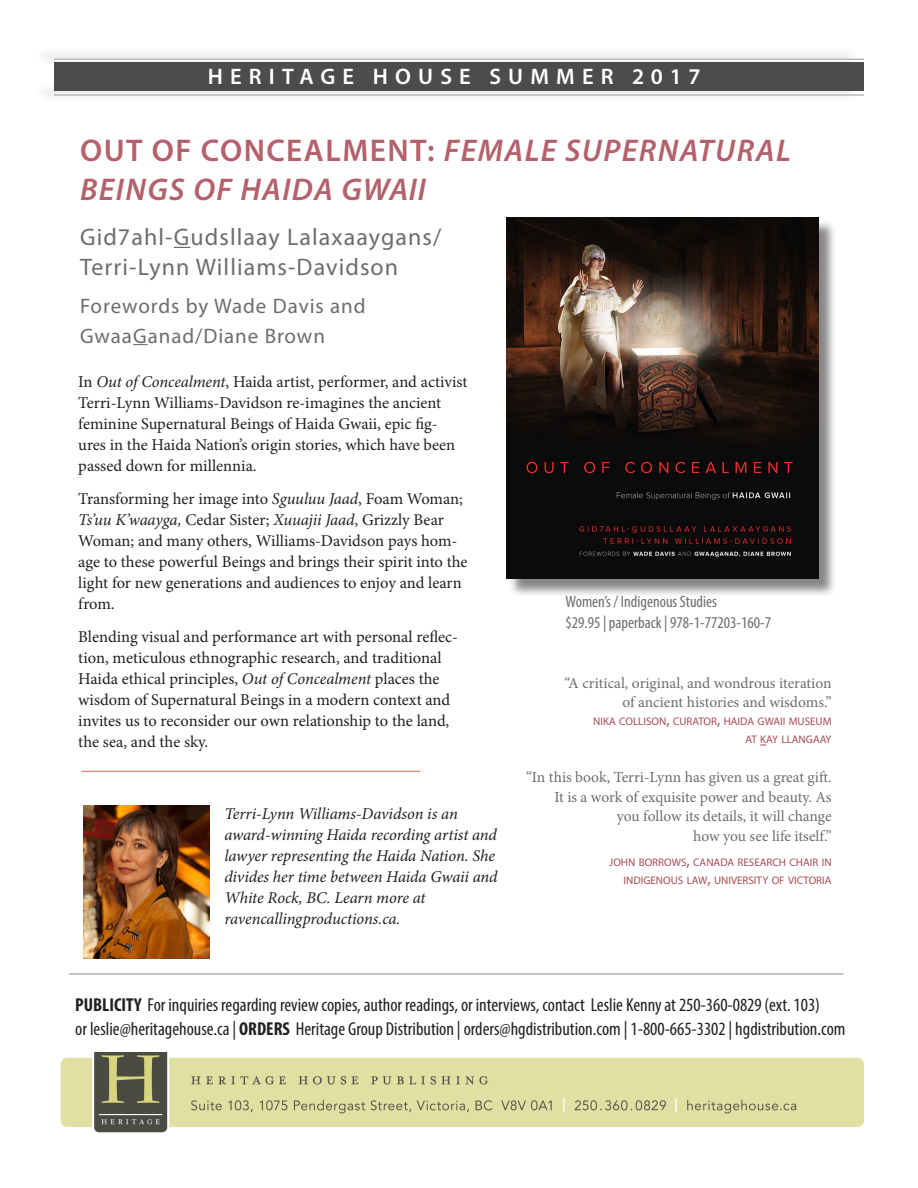
<style>
.page{position:relative;width:918px;height:1188px;background:#fff}
.page>*{position:absolute;margin:0;border:0;box-sizing:border-box;transform-origin:0 0}
.Book_Title{font:italic 600 31.5px "Myriad Pro";letter-spacing:.045em;color:#b4616b}
.Author{font:24px/30px "Myriad Pro";letter-spacing:.045em;color:#6c6d70}
.Heading_1White_text{font:600 22.5px "Myriad Pro";letter-spacing:.32em;color:#fff}
.forewords{font:21px/30px "Myriad Pro";letter-spacing:.045em;color:#6c6d70}
.Publicity_info{font:condensed 18.75px "Myriad Pro";color:#231f20}
.Paragraph_Style_1{font:16.5px/21px "Minion Pro";color:#231f20}
.Bio{font:italic 16.5px/21px "Minion Pro";letter-spacing:-.01em;color:#231f20}
.Book_Data{font:condensed 16.5px/21px "Myriad Pro";color:#6c6d70}
.t1{font:15.45px/19.5px "Minion Pro";letter-spacing:-.005em;color:#6c6d70;text-align:right}
.Quoter{font:10.95px/18px "Myriad Pro";color:#a94b56;text-align:right}
.s1{font-style:normal}
.s2{font-style:italic}
.s3{font-size:15.75px}
.s4{font-weight:700}
</style>
<div class="page">
<div style="left:54px;top:63px;width:810px;height:28px;background:#4b4c4d"></div>
<div style="left:35px;top:47px;width:825px;height:18px;background:#231f20;opacity:.42"></div>
<hr style="left:54px;top:59px;width:810px;height:1px;background:#b8b9bc">
<div style="left:35px;top:83px;width:825px;height:18px;background:#231f20;opacity:.42"></div>
<hr style="left:54px;top:94px;width:810px;height:2px;background:#b8b9bc">
<hr style="left:69px;top:973px;width:774px;height:1px;background:#939598">
<img style="left:60px;top:1053px;width:804px;height:80px">
<div style="left:508px;top:220px;width:329px;height:377px;background:#231f20;opacity:.54"></div>
<img style="left:506px;top:217px;width:312px;height:361px">
<svg style="left:174px;top:247px;width:17px;height:1px"></svg>
<svg style="left:133px;top:344px;width:15px;height:1px"></svg>
<img style="left:84px;top:806px;width:126px;height:153px">
<hr style="left:81px;top:771px;width:339px;height:1px;background:#dd6c53">
<p class="Heading_1White_text" style="left:208px;top:63px;width:494px">HERITAGE HOUSE SUMMER 2017</p>
<p class="Book_Title" style="left:80px;top:130px;width:712px"><span class="s1">OUT OF CONCEALMENT:</span> FEMALE SUPERNATURAL</p>
<p class="Book_Title" style="left:80px;top:169px;width:347px">BEINGS OF HAIDA GWAII</p>
<p class="Author" style="left:80px;top:222px;width:363px">Gid7ahl-Gudsllaay Lalaxaaygans/<br>Terri-Lynn Williams-Davidson</p>
<p class="forewords" style="left:80px;top:290px;width:287px">Forewords by Wade Davis and<br>GwaaGanad/Diane Brown</p>
<p class="Paragraph_Style_1" style="left:78px;top:371px;width:391px">In <span class="s2">Out of Concealment</span>, Haida artist, performer, and activist Terri-Lynn Williams-Davidson re-imagines the ancient feminine Supernatural Beings of Haida Gwaii, epic fig&shy;ures in the Haida Nation’s origin stories, which have been passed down for millennia.</p>
<p class="Paragraph_Style_1" style="left:78px;top:488px;width:391px">Transforming her image into <span class="s2">Sguuluu Jaad</span>, Foam Woman; <span class="s2">Ts’uu K’waayga,</span> Cedar Sister; <span class="s2">Xuuajii Jaad</span>, Grizzly Bear Woman; and many others, Williams-Davidson pays hom&shy;age to these powerful Beings and brings their spirit into the light for new generations and audiences to enjoy and learn from.</p>
<p class="Paragraph_Style_1" style="left:78px;top:626px;width:381px">Blending visual and performance art with personal reflec&shy;tion, meticulous ethnographic research, and traditional Haida ethical principles, <span class="s2">Out of Concealment</span> places the wisdom of Supernatural Beings in a modern context and invites us to reconsider our own relationship to the land, the sea, and the sky.</p>
<p class="Bio" style="left:224px;top:803px;width:275px">Terri-Lynn Williams-Davidson is an award-winning Haida recording artist and lawyer representing the Haida Nation. She divides her time between Haida Gwaii and White Rock, BC. Learn more at ravencallingproductions.ca.</p>
<p class="Book_Data" style="left:566px;top:591px;width:207px">Women’s / Indigenous Studies<br>$29.95 | paperback | 978-1-77203-160-7</p>
<p class="t1" style="left:564px;top:673px;width:269px">“A critical, original, and wondrous iteration of ancient histories and wisdoms.”</p>
<p class="Quoter" style="left:593px;top:713px;width:240px">NIKA COLLISON<span class="s3">,</span> CURATOR<span class="s3">,</span> HAIDA GWAII MUSEUM<br>AT KAY LLANGAAY</p>
<p class="t1" style="left:526px;top:768px;width:307px">“In this book, Terri-Lynn has given us a great gift.<br>It is a work of exquisite power and beauty. As<br>you follow its details, it will change<br>how you see life itself.”</p>
<p class="Quoter" style="left:609px;top:854px;width:224px">JOHN BORROWS<span class="s3">,</span> CANADA RESEARCH CHAIR IN<br>INDIGENOUS LAW<span class="s3">,</span> UNIVERSITY OF VICTORIA</p>
<p class="Publicity_info" style="left:75px;top:993px;width:746px"><span class="s4">PUBLICITY</span> For inquiries regarding review copies, author readings, or interviews, contact Leslie Kenny at 250-360-0829 (ext. 103)</p>
<p class="Publicity_info" style="left:75px;top:1017px;width:772px">or leslie@heritagehouse.ca | <span class="s4">ORDERS</span> Heritage Group Distribution | orders@hgdistribution.com | 1-800-665-3302 | hgdistribution.com</p>
</div>
